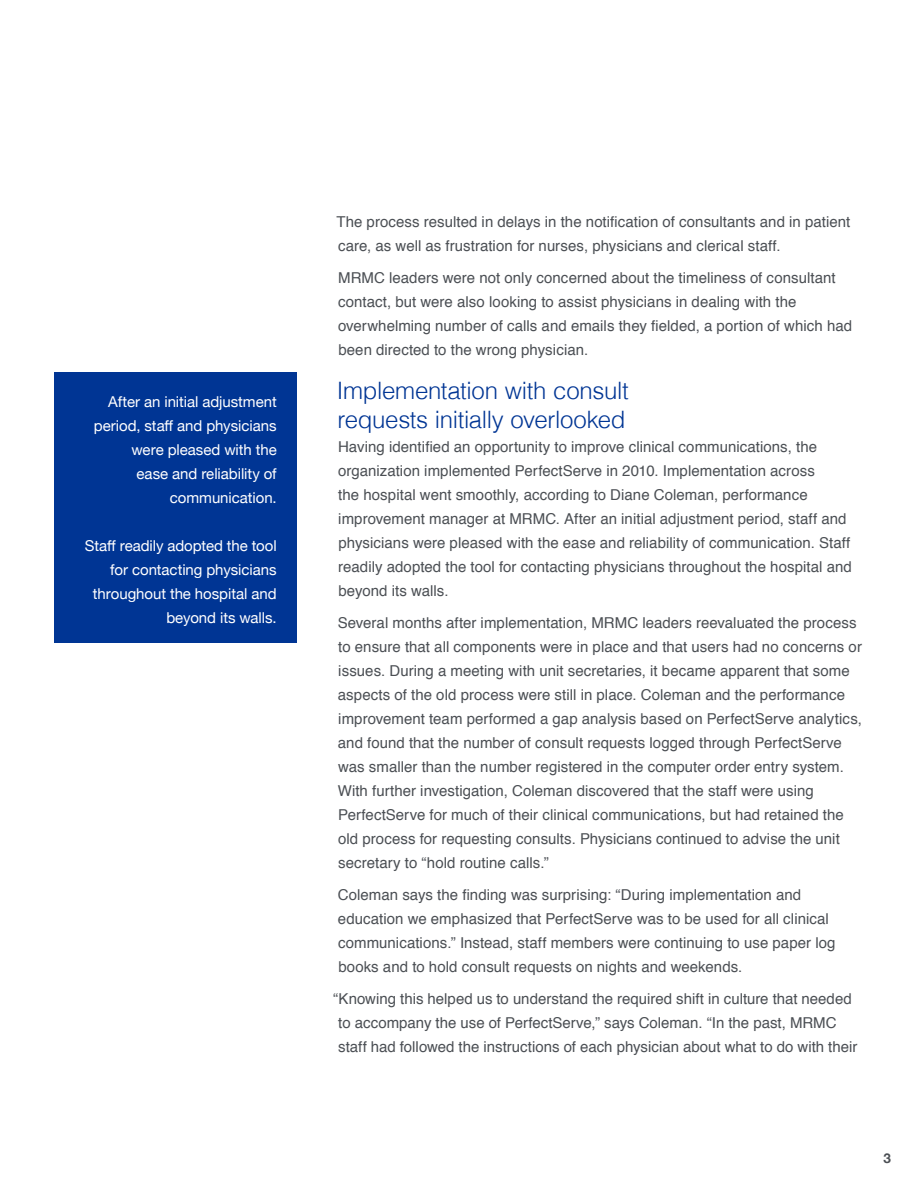
<style>
.page{position:relative;width:918px;height:1188px;background:#fff}
.page>*{position:absolute;margin:0;border:0;box-sizing:border-box;transform-origin:0 0}
.t1{font:300 24px/28.8px "Helvetica";letter-spacing:-.015em;color:#003594}
.t2{font:15px/24px "Helvetica";letter-spacing:.005em;color:#4b4f54}
.t3{font:15px/24px "Helvetica Neue";color:#fff;text-align:right}
.t4{font:700 13.5px "Helvetica Neue";color:#4b4f54}
</style>
<div class="page">
<div style="left:54px;top:372px;width:243px;height:271px;background:#003594"></div>
<p class="t3" style="left:94px;top:390px;width:184px">After an initial adjustment period, staff and physicians were pleased with the<br>ease and reliability of communication.</p>
<p class="t3" style="left:85px;top:534px;width:193px">Staff readily adopted the tool for contacting physicians throughout the hospital and beyond its walls.</p>
<p class="t2" style="left:336px;top:210px;width:515px">The process resulted in delays in the notification of consultants and in patient care, as well as frustration for nurses, physicians and clerical staff.</p>
<p class="t2" style="left:338px;top:267px;width:516px">MRMC leaders were not only concerned about the timeliness of consultant contact, but were also looking to assist physicians in dealing with the overwhelming number of calls and emails they fielded, a portion of which had been directed to the wrong physician.</p>
<h1 class="t1" style="left:337px;top:374px;width:293px">Implementation with consult requests initially overlooked</h1>
<p class="t2" style="left:338px;top:435px;width:515px">Having identified an opportunity to improve clinical communications, the organization implemented PerfectServe in 2010. Implementation across<br>the hospital went smoothly, according to Diane Coleman, performance improvement manager at MRMC. After an initial adjustment period, staff and physicians were pleased with the ease and reliability of communication. Staff readily adopted the tool for contacting physicians throughout the hospital and beyond its walls.</p>
<p class="t2" style="left:338px;top:611px;width:526px">Several months after implementation, MRMC leaders reevaluated the process to ensure that all components were in place and that users had no concerns or issues. During a meeting with unit secretaries, it became apparent that some aspects of the old process were still in place. Coleman and the performance improvement team performed a gap analysis based on PerfectServe analytics, and found that the number of consult requests logged through PerfectServe was smaller than the number registered in the computer order entry system.<br>With further investigation, Coleman discovered that the staff were using PerfectServe for much of their clinical communications, but had retained the old process for requesting consults. Physicians continued to advise the unit secretary to “hold routine calls.”</p>
<p class="t2" style="left:338px;top:883px;width:499px">Coleman says the finding was surprising: “During implementation and education we emphasized that PerfectServe was to be used for all clinical communications.” Instead, staff members were continuing to use paper log books and to hold consult requests on nights and weekends.</p>
<p class="t2" style="left:338px;top:987px;width:521px;text-indent:-5px">“Knowing this helped us to understand the required shift in culture that needed to accompany the use of PerfectServe,” says Coleman. “In the past, MRMC staff had followed the instructions of each physician about what to do with their</p>
<p class="t4" style="left:883px;top:1147px;width:9px">3</p>
</div>
